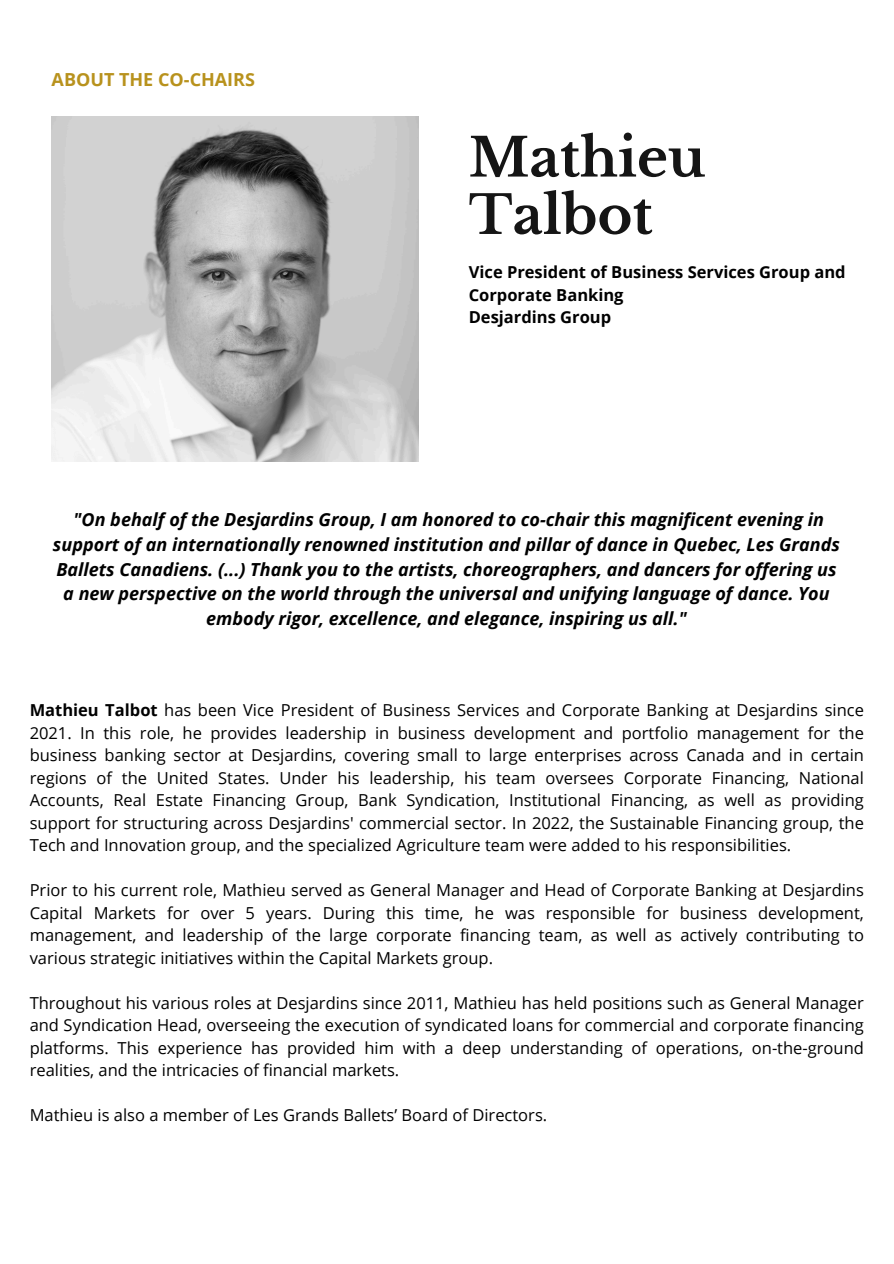
<style>
.page{position:relative;width:894px;height:1264px;background:#fff}
.page>*{position:absolute;margin:0;border:0;box-sizing:border-box;transform-origin:0 0}
.t1{font:700 52.95px/57.3px "Libre Baskerville";color:#151515}
.t2{font:italic 700 18px/24.8px "Open Sans";color:#000;text-align:center}
.t3{font:700 18px "Open Sans";color:#b8921d}
.t4{font:16.5px/22.5px "Open Sans";color:#000;text-align:justify}
.t5{font:700 16.5px/22.5px "Open Sans";color:#000}
.s1{font-weight:700}
</style>
<div class="page">
<img style="left:52px;top:116px;width:366px;height:345px">
<h2 class="t3" style="left:52px;top:67px;width:205px">ABOUT THE CO-CHAIRS</h2>
<p class="t1" style="left:468px;top:129px;width:238px">Mathieu<br>Talbot</p>
<h1 class="t5" style="left:468px;top:261px;width:378px">Vice President of Business Services Group and<br>Corporate Banking<br>Desjardins Group</h1>
<p class="t2" style="left:53px;top:506px;width:788px">"On behalf of the Desjardins Group, I am honored to co-chair this magnificent evening in support of an internationally renowned institution and pillar of dance in Quebec, Les Grands Ballets Canadiens. (...) Thank you to the artists, choreographers, and dancers for offering us a new perspective on the world through the universal and unifying language of dance. You embody rigor, excellence, and elegance, inspiring us all."</p>
<h3 class="t4" style="left:30px;top:698px;width:835px"><span class="s1">Mathieu Talbot</span> has been Vice President of Business Services and Corporate Banking at Desjardins since 2021. In this role, he provides leadership in business development and portfolio management for the business banking sector at Desjardins, covering small to large enterprises across Canada and in certain regions of the United States. Under his leadership, his team oversees Corporate Financing, National Accounts, Real Estate Financing Group, Bank Syndication, Institutional Financing, as well as providing support for structuring across Desjardins' commercial sector. In 2022, the Sustainable Financing group, the Tech and Innovation group, and the specialized Agriculture team were added to his responsibilities.</h3>
<h3 class="t4" style="left:30px;top:878px;width:835px">Prior to his current role, Mathieu served as General Manager and Head of Corporate Banking at Desjardins Capital Markets for over 5 years. During this time, he was responsible for business development, management, and leadership of the large corporate financing team, as well as actively contributing to various strategic initiatives within the Capital Markets group.</h3>
<p class="t4" style="left:30px;top:991px;width:835px">Throughout his various roles at Desjardins since 2011, Mathieu has held positions such as General Manager and Syndication Head, overseeing the execution of syndicated loans for commercial and corporate financing platforms. This experience has provided him with a deep understanding of operations, on-the-ground realities, and the intricacies of financial markets.</p>
<p class="t4" style="left:30px;top:1103px;width:519px">Mathieu is also a member of Les Grands Ballets’ Board of Directors.</p>
</div>
